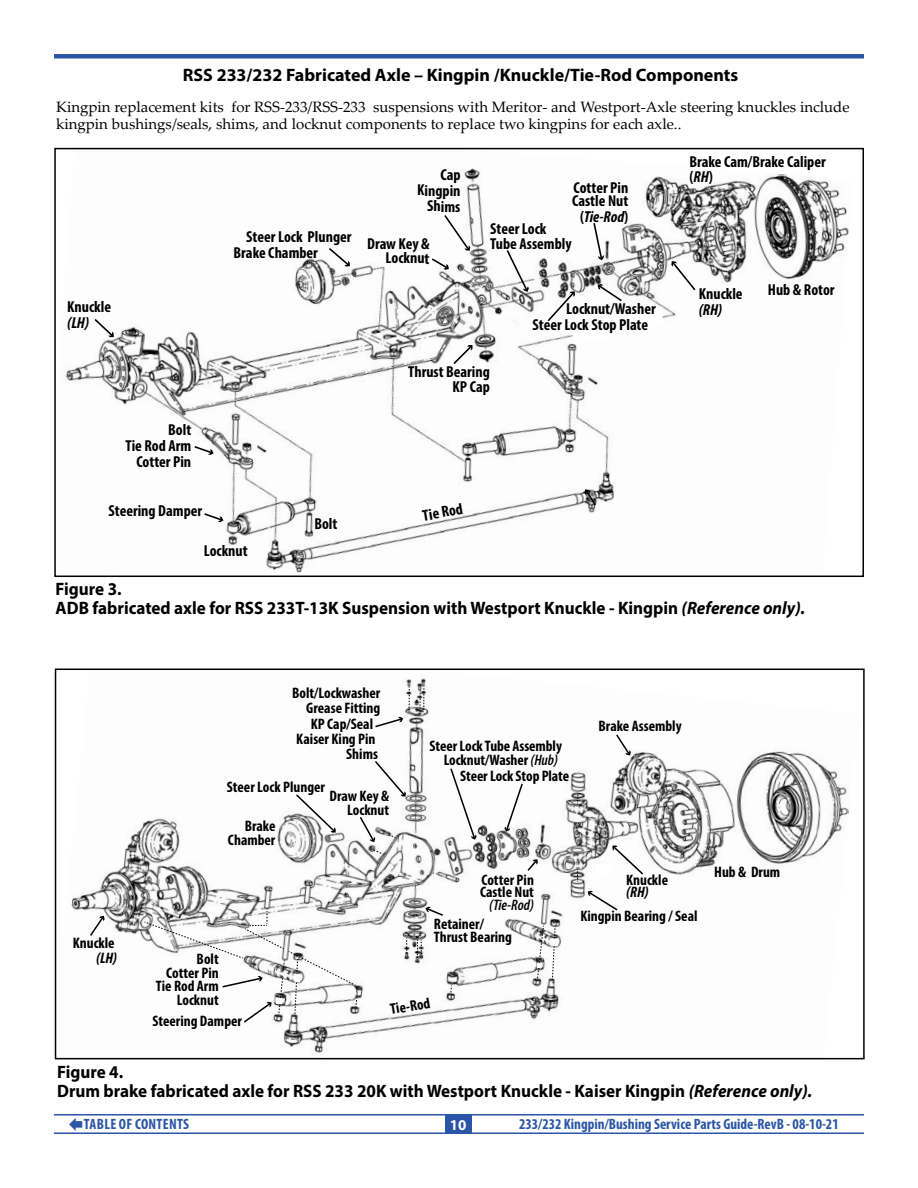
<style>
.page{position:relative;width:918px;height:1188px;background:#fff}
.page>*{position:absolute;margin:0;border:0;box-sizing:border-box;transform-origin:0 0}
.t1{font:700 18px/19.5px "Myriad Pro";color:#000;scale:.95 1}
.t2{font:700 18px "Myriad Pro";color:#000}
.t3{font:700 condensed 15.9px/15.9px "Myriad Pro";color:#000}
.t4{font:italic 700 condensed 15.9px "Myriad Pro";color:#000}
.t5{font:700 condensed 15.3px/13.6px "Myriad Pro";color:#000;text-align:right}
.t6{font:italic 600 condensed 15.3px "Myriad Pro";color:#000}
.t7{font:italic 700 condensed 15.3px "Myriad Pro";color:#000}
.t8{font:15px/16.5px "Palatino Linotype";color:#000}
.t9{font:700 condensed 15px "Myriad Pro";color:#2b55a5}
.t10{font:700 condensed 15px "Myriad Pro";letter-spacing:.02em;color:#2b55a5}
.t11{font:700 15px "Myriad Pro";color:#fff}
.s1{font-style:normal}
.s2{font-style:italic}
.s3{font-weight:600;font-style:italic}
</style>
<div class="page">
<hr style="left:54px;top:1132px;width:810px;height:2px;background:#2b55a5">
<hr style="left:54px;top:54px;width:810px;height:4px;background:#2b55a5">
<div style="left:445px;top:1115px;width:27px;height:18px;background:#2b55a5"></div>
<hr style="left:54px;top:1114px;width:810px;height:2px;background:#2b55a5">
<img style="left:71px;top:678px;width:778px;height:375px">
<div style="left:649px;top:1010px;width:27px;height:16px;background:#fcfcfc"></div>
<svg style="left:615px;top:733px;width:16px;height:23px"></svg>
<svg style="left:526px;top:858px;width:13px;height:14px"></svg>
<svg style="left:449px;top:767px;width:28px;height:73px"></svg>
<svg style="left:505px;top:782px;width:19px;height:50px"></svg>
<svg style="left:587px;top:890px;width:32px;height:22px"></svg>
<svg style="left:373px;top:759px;width:34px;height:38px"></svg>
<svg style="left:374px;top:717px;width:29px;height:11px"></svg>
<svg style="left:88px;top:915px;width:17px;height:22px"></svg>
<svg style="left:294px;top:793px;width:43px;height:40px"></svg>
<svg style="left:537px;top:926px;width:7px;height:55px"></svg>
<svg style="left:552px;top:926px;width:6px;height:54px"></svg>
<svg style="left:145px;top:911px;width:212px;height:113px"></svg>
<svg style="left:406px;top:938px;width:1px;height:18px"></svg>
<svg style="left:417px;top:940px;width:5px;height:20px"></svg>
<svg style="left:358px;top:815px;width:17px;height:28px"></svg>
<svg style="left:425px;top:907px;width:20px;height:10px"></svg>
<svg style="left:577px;top:869px;width:1px;height:13px"></svg>
<svg style="left:577px;top:793px;width:2px;height:11px"></svg>
<svg style="left:371px;top:849px;width:13px;height:6px"></svg>
<svg style="left:389px;top:834px;width:7px;height:4px"></svg>
<div style="left:595px;top:864px;width:14px;height:11px;background:#fff"></div>
<svg style="left:612px;top:845px;width:33px;height:31px"></svg>
<svg style="left:409px;top:687px;width:1px;height:23px"></svg>
<svg style="left:420px;top:686px;width:5px;height:28px"></svg>
<svg style="left:450px;top:985px;width:2px;height:10px"></svg>
<div style="left:55px;top:669px;width:810px;height:390px;border:2px solid #000"></div>
<img style="left:65px;top:168px;width:784px;height:405px">
<svg style="left:671px;top:260px;width:26px;height:32px"></svg>
<svg style="left:592px;top:221px;width:12px;height:39px"></svg>
<svg style="left:505px;top:248px;width:24px;height:44px"></svg>
<svg style="left:430px;top:213px;width:41px;height:57px"></svg>
<svg style="left:93px;top:317px;width:22px;height:21px"></svg>
<svg style="left:327px;top:246px;width:24px;height:21px"></svg>
<svg style="left:584px;top:489px;width:14px;height:18px"></svg>
<svg style="left:203px;top:512px;width:21px;height:10px"></svg>
<svg style="left:193px;top:445px;width:21px;height:10px"></svg>
<svg style="left:452px;top:344px;width:21px;height:22px"></svg>
<svg style="left:546px;top:284px;width:118px;height:60px"></svg>
<div style="left:54px;top:148px;width:810px;height:429px;border:2px solid #000"></div>
<p class="t2" style="left:183px;top:63px;width:557px">RSS 233/232 Fabricated Axle – Kingpin /Knuckle/Tie-Rod Components</p>
<p class="t8" style="left:56px;top:99px;width:795px">Kingpin replacement kits for RSS-233/RSS-233 suspensions with Meritor- and Westport-Axle steering knuckles include kingpin bushings/seals, shims, and locknut components to replace two kingpins for each axle..</p>
<p class="t3" style="left:67px;top:298px;width:45px">Knuckle</p>
<p class="t4" style="left:67px;top:313px;width:23px">(LH)</p>
<p class="t3" style="left:234px;top:229px;width:119px;text-indent:13px">Steer Lock Plunger<br>Brake Chamber</p>
<p class="t3" style="left:125px;top:422px;width:67px;text-align:right">Bolt<br>Tie Rod Arm<br>Cotter Pin</p>
<p class="t3" style="left:108px;top:502px;width:95px">Steering Damper</p>
<p class="t3" style="left:314px;top:516px;width:25px">Bolt</p>
<p class="t3" style="left:204px;top:543px;width:45px">Locknut</p>
<p class="t3" style="left:417px;top:166px;width:45px;text-align:right">Cap<br>Kingpin<br>Shims</p>
<p class="t3" style="left:367px;top:236px;width:64px;line-height:14.4px;text-align:right">Draw Key &amp;<br>Locknut</p>
<p class="t3" style="left:572px;top:181px;width:58px;line-height:12.8px">Cotter Pin<br>Castle Nut</p>
<p class="t4" style="left:580px;top:206px;width:50px"><span class="s1">(</span>Tie-Rod<span class="s1">)</span></p>
<p class="t3" style="left:490px;top:222px;width:83px;line-height:14.4px">Steer Lock<br>Tube Assembly</p>
<p class="t3" style="left:533px;top:301px;width:125px;text-indent:34px">Locknut/Washer<br>Steer Lock Stop Plate</p>
<p class="t3" style="left:408px;top:363px;width:83px;text-align:right">Thrust Bearing<br>KP Cap</p>
<p class="t3" style="left:421px;top:507px;width:42px;rotate:-10deg">Tie Rod</p>
<p class="t3" style="left:689px;top:155px;width:138px;line-height:14.4px">Brake Cam/Brake Caliper (<span class="s2">RH</span>)</p>
<p class="t3" style="left:699px;top:285px;width:45px">Knuckle</p>
<p class="t4" style="left:699px;top:300px;width:25px">(RH)</p>
<p class="t3" style="left:768px;top:282px;width:68px">Hub &amp; Rotor</p>
<p class="t1" style="left:56px;top:578px;width:791px">Figure 3.<br>ADB fabricated axle for RSS 233T-13K Suspension with Westport Knuckle - Kingpin <span class="s2">(Reference only).</span></p>
<p class="t5" style="left:73px;top:935px;width:43px">Knuckle</p>
<p class="t7" style="left:96px;top:948px;width:22px">(LH)</p>
<p class="t5" style="left:292px;top:686px;width:90px">Bolt/Lockwasher</p>
<p class="t5" style="left:306px;top:701px;width:76px">Grease Fitting</p>
<p class="t5" style="left:311px;top:716px;width:64px">KP Cap/Seal</p>
<p class="t5" style="left:296px;top:731px;width:81px">Kaiser King Pin</p>
<p class="t5" style="left:346px;top:747px;width:33px">Shims</p>
<p class="t5" style="left:430px;top:739px;width:134px">Steer Lock Tube Assembly<br>Locknut/Washer <span class="s3">(Hub)</span></p>
<p class="t5" style="left:460px;top:769px;width:111px">Steer Lock Stop Plate</p>
<p class="t5" style="left:329px;top:789px;width:61px">Draw Key &amp;<br>Locknut</p>
<p class="t5" style="left:227px;top:779px;width:100px">Steer Lock Plunger</p>
<p class="t5" style="left:228px;top:819px;width:49px">Brake<br>Chamber</p>
<p class="t5" style="left:480px;top:874px;width:55px;line-height:12.1px;text-align:left">Cotter Pin<br>Castle Nut</p>
<p class="t6" style="left:489px;top:895px;width:46px">(Tie-Rod)</p>
<p class="t5" style="left:156px;top:952px;width:64px">Bolt<br>Cotter Pin<br>Tie Rod Arm<br>Locknut</p>
<p class="t5" style="left:152px;top:1013px;width:91px">Steering Damper</p>
<p class="t5" style="left:434px;top:916px;width:80px;text-align:left">Retainer/<br>Thrust Bearing</p>
<p class="t5" style="left:389px;top:1002px;width:42px;rotate:-9deg">Tie-Rod</p>
<p class="t5" style="left:599px;top:719px;width:85px">Brake Assembly</p>
<p class="t5" style="left:626px;top:873px;width:43px">Knuckle</p>
<p class="t7" style="left:626px;top:882px;width:24px">(RH)</p>
<p class="t5" style="left:580px;top:909px;width:119px">Kingpin Bearing / Seal</p>
<p class="t5" style="left:714px;top:865px;width:68px">Hub &amp; Drum</p>
<p class="t1" style="left:57px;top:1062px;width:796px">Figure 4.<br>Drum brake fabricated axle for RSS 233 20K with Westport Knuckle - Kaiser Kingpin <span class="s2">(Reference only).</span></p>
<p class="t10" style="left:84px;top:1115px;width:107px">TABLE OF CONTENTS</p>
<p class="t11" style="left:450px;top:1115px;width:18px">10</p>
<p class="t9" style="left:519px;top:1115px;width:321px">233/232 Kingpin/Bushing Service Parts Guide-RevB - 08-10-21</p>
</div>
